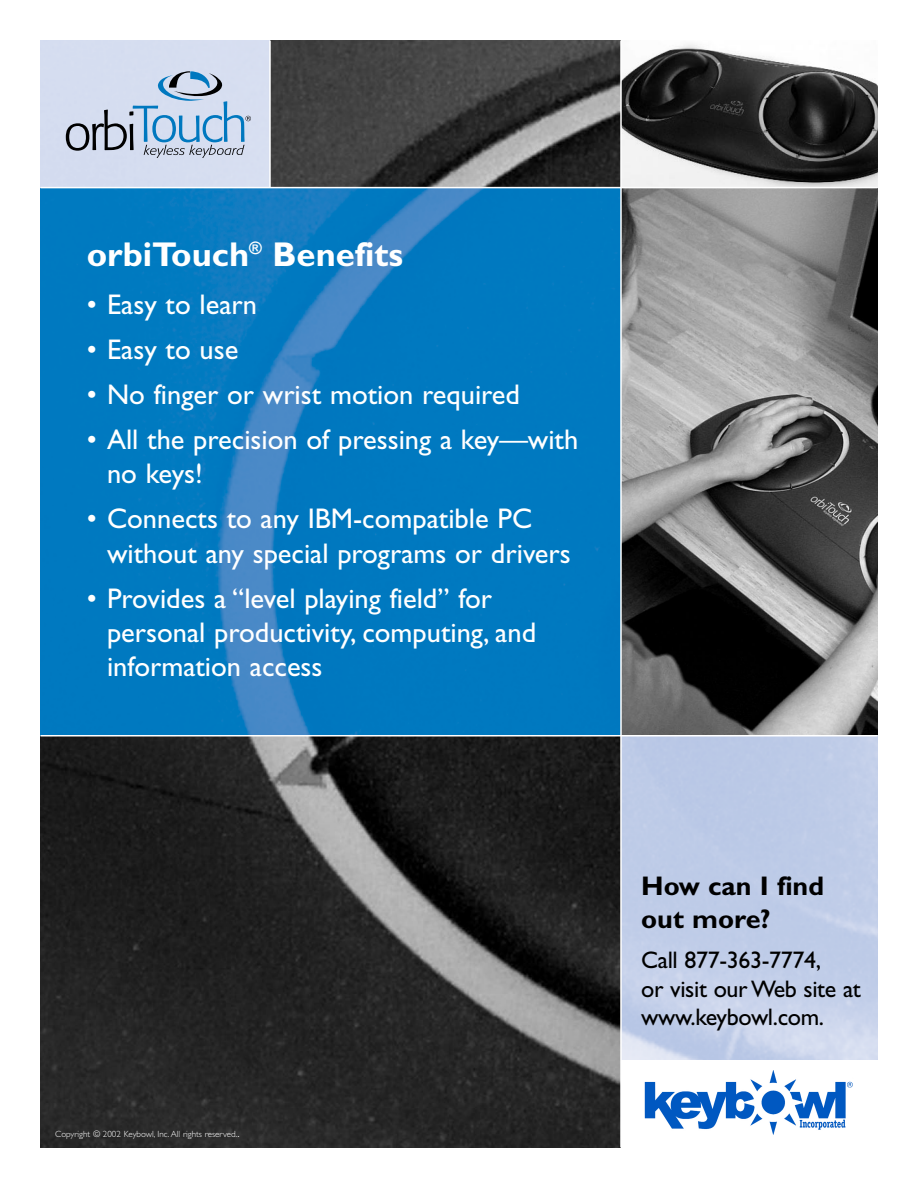
<style>
.page{position:relative;width:918px;height:1188px;background:#fff}
.page>*{position:absolute;margin:0;border:0;box-sizing:border-box;transform-origin:0 0}
.t1{font:700 34.5px "Gill Sans";color:#fff}
.t2{font:28.5px/34.2px "Gill Sans";color:#fff}
.t3{font:700 27px/32.4px "Gill Sans";color:#000}
.t4{font:24px/28.8px "Gill Sans";letter-spacing:-.015em;color:#000}
.t5{font:300 9px "Gill Sans";color:#fff}
.s1{font-family:"Frutiger";font-weight:400;font-stretch:condensed}
</style>
<div class="page">
<img style="left:40px;top:40px;width:580px;height:1108px">
<img style="left:622px;top:188px;width:256px;height:547px">
<svg style="left:622px;top:736px;width:256px;height:324px;background:#c0cde8"></svg>
<img style="left:40px;top:188px;width:580px;height:547px">
<svg style="left:622px;top:44px;width:256px;height:143px"></svg>
<img style="left:644px;top:1070px;width:209px;height:65px">
<div style="left:40px;top:40px;width:229px;height:147px;background:#d5ddf0"></div>
<hr style="left:40px;top:735px;width:838px;height:1px;background:#fff">
<hr style="left:269px;top:40px;width:2px;height:148px;background:#fff">
<svg style="left:66px;top:71px;width:185px;height:87px;background:#b4c4da"></svg>
<hr style="left:40px;top:187px;width:838px;height:1px;background:#fff">
<p class="t1" style="left:87px;top:242px;width:318px">orbiTouch<sup>®</sup> Benefits</p>
<p class="t2" style="left:87px;top:291px;width:172px">• Easy to learn</p>
<p class="t2" style="left:87px;top:336px;width:153px">• Easy to use</p>
<p class="t2" style="left:87px;top:381px;width:435px">• No finger or wrist motion required</p>
<p class="t2" style="left:107px;top:426px;width:473px;text-indent:-20px">• All the precision of pressing a key—with no keys!</p>
<p class="t2" style="left:107px;top:505px;width:465px;text-indent:-20px">• Connects to any IBM-compatible PC without any special programs or drivers</p>
<p class="t2" style="left:107px;top:584px;width:431px;text-indent:-20px">• Provides a “level playing field” for personal productivity, computing, and information access</p>
<p class="t5" style="left:55px;top:1131px;width:186px">Copyright © 2002 Keybowl, Inc. All rights reserved.<span class="s1">.</span></p>
<p class="t3" style="left:641px;top:873px;width:184px">How can I find out more?</p>
<p class="t4" style="left:641px;top:948px;width:221px">Call 877-363-7774,<br>or visit our Web site at www.keybowl.com.</p>
</div>
